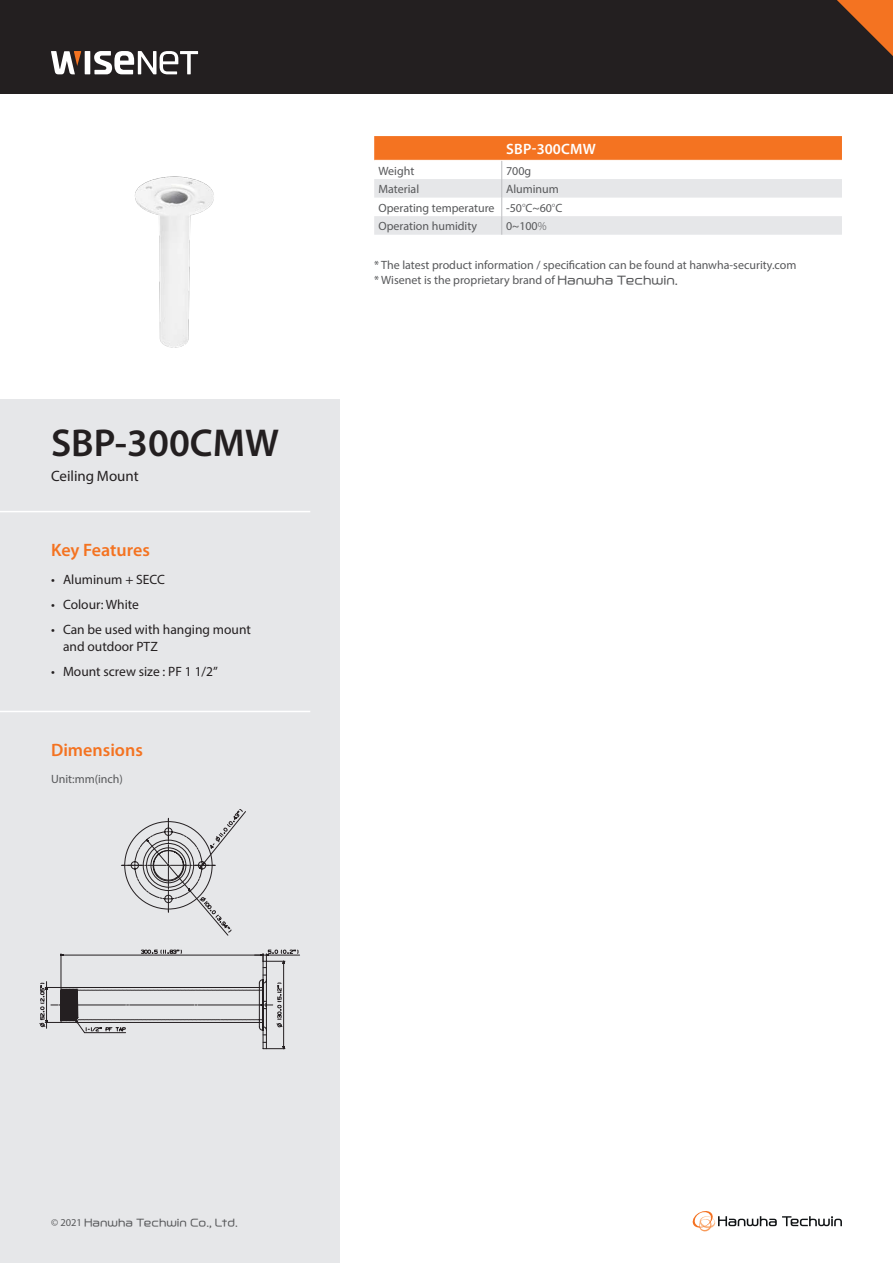
<style>
.page{position:relative;width:893px;height:1263px;background:#fff}
.page>*{position:absolute;margin:0;border:0;box-sizing:border-box;transform-origin:0 0}
.Product_code{font:600 39px "Myriad Pro";color:#231f20}
.sub_headings{font:600 18px "Myriad Pro";color:#f47321}
.Product_description{font:15px "Myriad Pro";color:#231f20}
.White_header{font:600 15px "Myriad Pro";letter-spacing:.02em;color:#fff}
.t1{font:13.5px/16.5px "Myriad Pro";color:#231f20}
.Body_copy{font:12px "Myriad Pro";color:#57585a}
.Table_copy{font:12px "Myriad Pro";color:#57585a}
.t2{font:10.5px "Hanwha L";color:#57585a}
.s1{font-weight:300}
.s2{font-family:"Hanwha L"}
.s3{font-family:"Myriad Pro"}
</style>
<div class="page">
<div style="left:0;top:0;width:893px;height:94px;background:#231f20"></div>
<svg style="left:837px;top:0;width:56px;height:56px"></svg>
<div style="left:0;top:400px;width:340px;height:863px;background:#e6e7e9"></div>
<svg style="left:693px;top:1211px;width:149px;height:20px"></svg>
<div style="left:85px;top:51px;width:5px;height:23px;background:#fff"></div>
<svg style="left:94px;top:51px;width:104px;height:23px"></svg>
<svg style="left:51px;top:51px;width:30px;height:23px"></svg>
<hr style="left:0;top:511px;width:310px;height:1px;background:#fff">
<img style="left:135px;top:176px;width:79px;height:172px">
<svg style="left:374px;top:136px;width:468px;height:99px"></svg>
<hr style="left:374px;top:160px;width:128px;height:1px;background:#fff">
<hr style="left:502px;top:160px;width:340px;height:1px;background:#fff">
<svg style="left:121px;top:818px;width:151px;height:132px"></svg>
<svg style="left:39px;top:950px;width:261px;height:99px"></svg>
<hr style="left:0;top:711px;width:310px;height:1px;background:#fff">
<p class="Product_code" style="left:51px;top:418px;width:229px">SBP-300CMW</p>
<p class="Product_description" style="left:51px;top:466px;width:89px">Ceiling Mount</p>
<p class="sub_headings" style="left:51px;top:539px;width:100px">Key Features</p>
<p class="t1" style="left:51px;top:571px;width:115px">• Aluminum + SECC</p>
<p class="t1" style="left:51px;top:596px;width:89px">• Colour: White</p>
<p class="t1" style="left:63px;top:621px;width:189px;text-indent:-12px">• Can be used with hanging mount and outdoor PTZ</p>
<p class="t1" style="left:51px;top:663px;width:168px">• Mount screw size : PF 1 1/2”</p>
<p class="sub_headings" style="left:51px;top:738px;width:93px">Dimensions</p>
<p class="Body_copy" style="left:51px;top:771px;width:74px">Unit:mm(inch)</p>
<p class="White_header" style="left:506px;top:139px;width:91px">SBP-300CMW</p>
<p class="Table_copy" style="left:378px;top:163px;width:37px">Weight</p>
<p class="Table_copy" style="left:506px;top:163px;width:27px">700g</p>
<p class="Table_copy" style="left:378px;top:182px;width:42px">Material</p>
<p class="Table_copy" style="left:506px;top:182px;width:54px">Aluminum</p>
<p class="Table_copy" style="left:378px;top:200px;width:118px">Operating temperature</p>
<p class="Table_copy" style="left:506px;top:200px;width:58px">-50<span class="s1">°</span>C~60<span class="s1">°</span>C</p>
<p class="Table_copy" style="left:378px;top:219px;width:100px">Operation humidity</p>
<p class="Table_copy" style="left:506px;top:219px;width:42px">0~100<span class="s1">%</span></p>
<p class="Body_copy" style="left:374px;top:258px;width:424px">* The latest product information / specification can be found at hanwha-security.com</p>
<p class="Body_copy" style="left:374px;top:273px;width:305px">* Wisenet is the proprietary brand of <span class="s2">Hanwha Techwin.</span></p>
<p class="t2" style="left:51px;top:1217px;width:188px"><span class="s3">© 2021</span> Hanwha Techwin Co., Ltd.</p>
</div>
